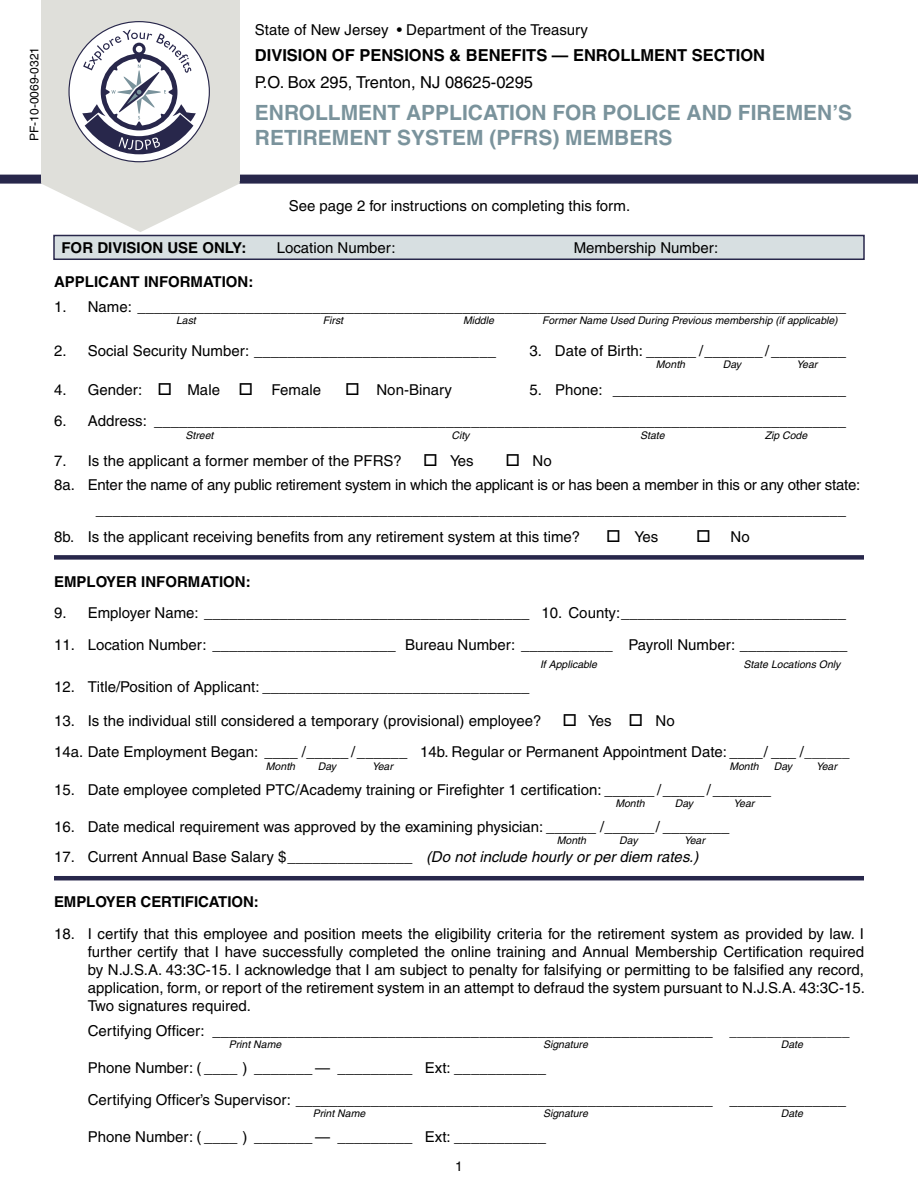
<style>
.page{position:relative;width:918px;height:1188px;background:#fff}
.page>*{position:absolute;margin:0;border:0;box-sizing:border-box;transform-origin:0 0}
.t1{font:700 21px "Helvetica";color:#7a939c}
.t2{font:700 16.5px "Helvetica";color:#000}
.t3{font:16.5px "Helvetica";color:#000}
.t4{font:15px/18px "Helvetica";color:#000}
.t5{font:700 15px "Helvetica";color:#000}
.t6{font:13.5px "Helvetica";color:#000}
.t7{font:12px "Helvetica";color:#000}
.t8{font:italic 10.5px "Helvetica";color:#000}
.s1{font-size:13.5px}
.s2{font-style:italic}
</style>
<div class="page">
<div style="left:0;top:175px;width:918px;height:9px;background:#28274b"></div>
<div style="left:41px;top:0;width:199px;height:180px;background:#dfdfda"></div>
<svg style="left:41px;top:30px;width:199px;height:202px"></svg>
<div style="left:54px;top:236px;width:810px;height:23px;background:#d7dfe1"></div>
<div style="left:53px;top:235px;width:812px;height:25px;border:2px solid #28274b"></div>
<div style="left:54px;top:555px;width:810px;height:5px;background:#28274b"></div>
<hr style="left:54px;top:876px;width:810px;height:4px;background:#28274b">
<p class="t7" style="left:27px;top:141px;width:96px;rotate:-90deg">PF-10-0069-0321</p>
<p class="t4" style="left:255px;top:20px;width:335px">State of New Jersey • Department of the Treasury</p>
<p class="t2" style="left:255px;top:45px;width:512px">DIVISION OF PENSIONS &amp; BENEFITS — ENROLLMENT SECTION</p>
<p class="t3" style="left:255px;top:72px;width:280px">P.O. Box 295, Trenton, NJ 08625-0295</p>
<h1 class="t1" style="left:255px;top:100px;width:599px">ENROLLMENT APPLICATION FOR POLICE AND FIREMEN’S</h1>
<h1 class="t1" style="left:255px;top:125px;width:419px">RETIREMENT SYSTEM (PFRS) MEMBERS</h1>
<p class="t4" style="left:289px;top:197px;width:343px">See page 2 for instructions on completing this form.</p>
<p class="t5" style="left:62px;top:239px;width:186px">FOR DIVISION USE ONLY:</p>
<p class="t4" style="left:277px;top:239px;width:120px">Location Number:</p>
<p class="t4" style="left:574px;top:239px;width:146px">Membership Number:</p>
<p class="t5" style="left:54px;top:273px;width:201px">APPLICANT INFORMATION:</p>
<p class="t4" style="left:54px;top:297px;width:794px">1. Name: _____________________________________________________________________________________</p>
<p class="t8" style="left:176px;top:315px;width:21px">Last</p>
<p class="t8" style="left:323px;top:315px;width:22px">First</p>
<p class="t8" style="left:463px;top:315px;width:32px">Middle</p>
<p class="t8" style="left:542px;top:315px;width:297px">Former Name Used During Previous membership (if applicable)</p>
<p class="t4" style="left:54px;top:341px;width:444px">2. Social Security Number: _____________________________</p>
<p class="t4" style="left:530px;top:341px;width:318px">3. Date of Birth: ______ /_______ /_________</p>
<p class="t8" style="left:656px;top:359px;width:31px">Month</p>
<p class="t8" style="left:723px;top:359px;width:20px">Day</p>
<p class="t8" style="left:797px;top:359px;width:22px">Year</p>
<p class="t4" style="left:54px;top:381px;width:269px">4. Gender: □ Male □ Female</p>
<p class="t4" style="left:345px;top:381px;width:108px">□ Non-Binary</p>
<p class="t4" style="left:530px;top:381px;width:318px">5. Phone: ____________________________</p>
<p class="t4" style="left:54px;top:412px;width:794px">6. Address: ___________________________________________________________________________________</p>
<p class="t8" style="left:185px;top:429px;width:30px">Street</p>
<p class="t8" style="left:451px;top:429px;width:20px">City</p>
<p class="t8" style="left:640px;top:429px;width:26px">State</p>
<p class="t8" style="left:765px;top:429px;width:44px">Zip Code</p>
<p class="t4" style="left:54px;top:451px;width:349px">7. Is the applicant a former member of the PFRS?</p>
<p class="t4" style="left:423px;top:451px;width:52px">□ Yes</p>
<p class="t4" style="left:506px;top:451px;width:48px">□ No</p>
<p class="t4" style="left:54px;top:476px;width:808px">8a. Enter the name of any public retirement system in which the applicant is or has been a member in this or any other state:</p>
<p class="t4" style="left:96px;top:501px;width:752px">__________________________________________________________________________________________</p>
<p class="t4" style="left:54px;top:527px;width:528px">8b. Is the applicant receiving benefits from any retirement system at this time?</p>
<p class="t4" style="left:606px;top:527px;width:54px">□ Yes</p>
<p class="t4" style="left:696px;top:527px;width:55px">□ No</p>
<p class="t5" style="left:54px;top:572px;width:198px">EMPLOYER INFORMATION:</p>
<p class="t4" style="left:54px;top:604px;width:794px">9. Employer Name: _______________________________________ 10. County:___________________________</p>
<p class="t4" style="left:54px;top:635px;width:795px">11. Location Number: ______________________ Bureau Number: ___________ Payroll Number: _____________</p>
<p class="t8" style="left:540px;top:658px;width:58px">If Applicable</p>
<p class="t8" style="left:744px;top:658px;width:98px">State Locations Only</p>
<p class="t4" style="left:54px;top:678px;width:477px">12. Title/Position of Applicant: ________________________________</p>
<p class="t4" style="left:54px;top:711px;width:489px">13. Is the individual still considered a temporary (provisional) employee?</p>
<p class="t4" style="left:54px;top:705px;width:797px;line-height:31.5px;text-indent:508px">□ Yes □ No<br>14a. Date Employment Began: ____ /_____ /______ 14b. Regular or Permanent Appointment Date: ____/ ___ /<span class="s1">______</span></p>
<p class="t8" style="left:266px;top:760px;width:31px">Month</p>
<p class="t8" style="left:318px;top:760px;width:20px">Day</p>
<p class="t8" style="left:372px;top:760px;width:22px">Year</p>
<p class="t8" style="left:729px;top:760px;width:31px">Month</p>
<p class="t8" style="left:774px;top:760px;width:20px">Day</p>
<p class="t8" style="left:816px;top:760px;width:22px">Year</p>
<p class="t4" style="left:54px;top:780px;width:719px">15. Date employee completed PTC/Academy training or Firefighter 1 certification: ______ /_____ /_______</p>
<p class="t8" style="left:615px;top:797px;width:31px">Month</p>
<p class="t8" style="left:675px;top:797px;width:20px">Day</p>
<p class="t8" style="left:734px;top:797px;width:22px">Year</p>
<p class="t4" style="left:54px;top:818px;width:677px">16. Date medical requirement was approved by the examining physician: ______ /______/ ________</p>
<p class="t8" style="left:557px;top:835px;width:31px">Month</p>
<p class="t8" style="left:619px;top:835px;width:20px">Day</p>
<p class="t8" style="left:684px;top:835px;width:22px">Year</p>
<p class="t4" style="left:54px;top:848px;width:646px">17. Current Annual Base Salary $_______________ <span class="s2">(Do not include hourly or per diem rates.)</span></p>
<p class="t5" style="left:54px;top:893px;width:206px">EMPLOYER CERTIFICATION:</p>
<p class="t4" style="left:88px;top:925px;width:779px;text-align:justify;text-indent:-34px">18. I certify that this employee and position meets the eligibility criteria for the retirement system as provided by law. I further certify that I have successfully completed the online training and Annual Membership Certification required by N.J.S.A. 43:3C-15. I acknowledge that I am subject to penalty for falsifying or permitting to be falsified any record, application, form, or report of the retirement system in an attempt to defraud the system pursuant to N.J.S.A. 43:3C-15.<br>Two signatures required.</p>
<p class="t4" style="left:88px;top:1021px;width:763px">Certifying Officer: ____________________________________________________________ <span class="s1">________________</span></p>
<p class="t8" style="left:229px;top:1039px;width:54px">Print Name</p>
<p class="t8" style="left:543px;top:1039px;width:46px">Signature</p>
<p class="t8" style="left:781px;top:1039px;width:24px">Date</p>
<p class="t4" style="left:88px;top:1052px;width:760px;line-height:31.5px">Phone Number: ( ____ ) _______ — _________ Ext: ___________<br>Certifying Officer’s Supervisor: __________________________________________________ ______________</p>
<p class="t8" style="left:313px;top:1107px;width:54px">Print Name</p>
<p class="t8" style="left:543px;top:1107px;width:46px">Signature</p>
<p class="t8" style="left:781px;top:1107px;width:24px">Date</p>
<p class="t4" style="left:88px;top:1128px;width:460px">Phone Number: ( ____ ) _______ — _________ Ext: ___________</p>
<p class="t6" style="left:455px;top:1159px;width:9px">1</p>
</div>
